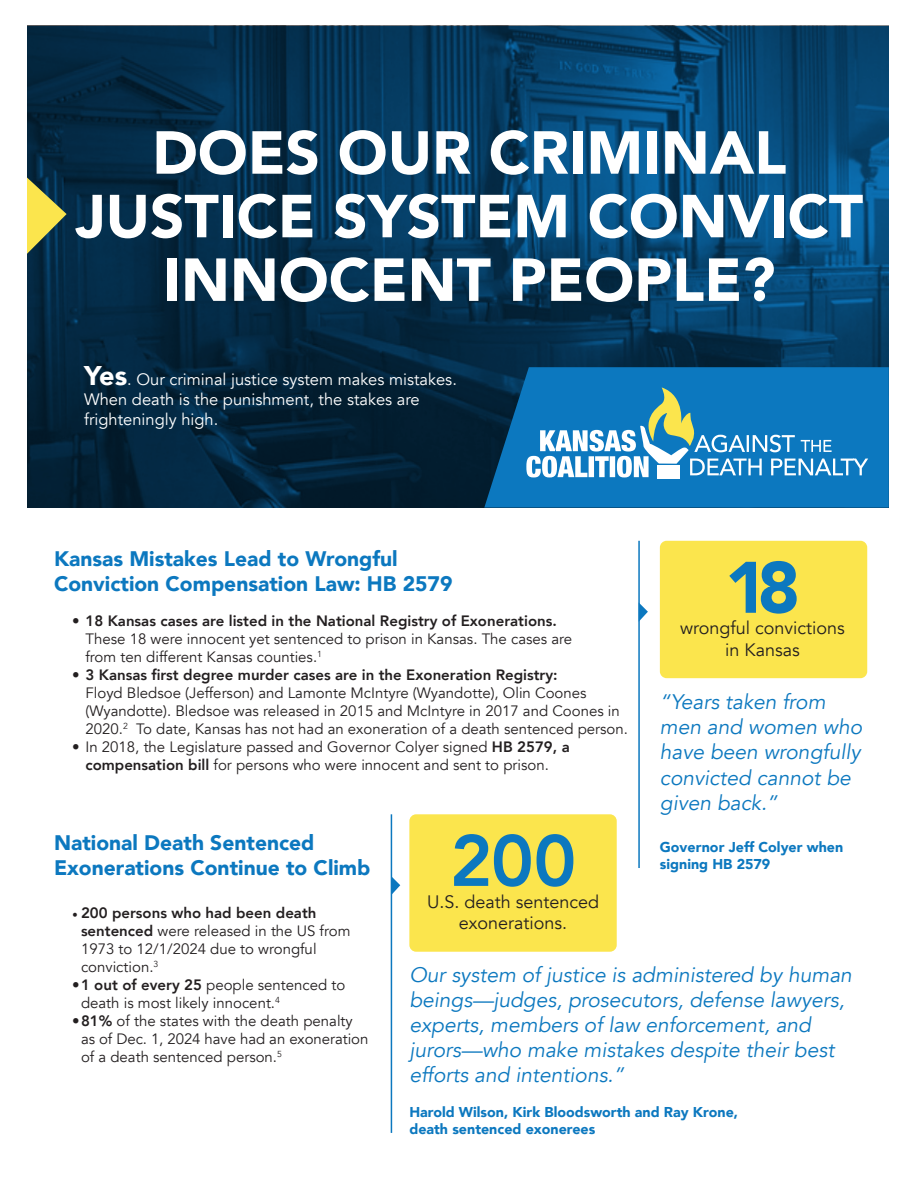
<style>
.page{position:relative;width:918px;height:1188px;background:#fff}
.page>*{position:absolute;margin:0;border:0;box-sizing:border-box;transform-origin:0 0}
.t1{font:800 72px "Avenir";color:#0c78bf}
.t2{font:900 72px "Avenir";color:#0c78bf}
.t3{font:900 60px/63.6px "Avenir";color:#fff;text-align:center}
.t4{font:italic 21px/25.2px "Avenir";color:#0c78bf}
.t5{font:900 21px "Avenir";color:#0c78bf}
.t6{font:18px/21.6px "Avenir";color:#231f20;text-align:center}
.t7{font:16.5px/19.8px "Avenir";color:#fff}
.t8{font:15px/18px "Avenir";color:#231f20}
.t9{font:800 15px "Avenir";color:#231f20}
.t10{font:900 14.25px "Avenir";color:#0c78bf}
.s1{font-weight:900;font-size:27px}
.s2{font-weight:400}
.s3{font-weight:800}
.s4{font-family:"Minion Pro";font-weight:400}
</style>
<div class="page">
<div style="left:409px;top:814px;width:208px;height:138px;background:#fbe54d;border-radius:7px"></div>
<div style="left:660px;top:541px;width:207px;height:137px;background:#fbe54d;border-radius:7px"></div>
<svg style="left:27px;top:26px;width:862px;height:482px;background:#043456"></svg>
<svg style="left:484px;top:367px;width:405px;height:141px;background:#0a6cad"></svg>
<div style="left:658px;top:465px;width:22px;height:14px;background:#fff"></div>
<svg style="left:526px;top:387px;width:342px;height:90px;background:#4094c6"></svg>
<hr style="left:638px;top:541px;width:2px;height:327px;background:#0c78bf">
<svg style="left:639px;top:602px;width:9px;height:20px"></svg>
<hr style="left:391px;top:814px;width:1px;height:319px;background:#0c78bf">
<svg style="left:392px;top:876px;width:8px;height:19px"></svg>
<svg style="left:27px;top:178px;width:40px;height:76px;background:#7e884c"></svg>
<p class="t3" style="left:152px;top:119px;width:636px">DOES OUR CRIMINAL</p>
<p class="t3" style="left:76px;top:183px;width:789px">JUSTICE SYSTEM CONVICT<br>INNOCENT PEOPLE?</p>
<p class="t7" style="left:84px;top:370px;width:374px"><span class="s1">Yes</span>. Our criminal justice system makes mistakes.<br>When death is the punishment, the stakes are frighteningly high.</p>
<p class="t5" style="left:54px;top:540px;width:345px">Kansas Mistakes Lead to Wrongful</p>
<p class="t5" style="left:54px;top:565px;width:400px">Conviction Compensation Law: HB 2579</p>
<p class="t9" style="left:72px;top:609px;width:486px">• 18 Kansas cases are listed in the National Registry of Exonerations.</p>
<p class="t8" style="left:86px;top:630px;width:488px">These 18 were innocent yet sentenced to prison in Kansas. The cases are</p>
<p class="t8" style="left:86px;top:648px;width:238px">from ten different Kansas counties.<sup>1</sup></p>
<p class="t9" style="left:72px;top:663px;width:487px"><span class="s2">•</span> 3 Kansas first degree murder cases are in the Exoneration Registry:</p>
<p class="t8" style="left:86px;top:684px;width:503px">Floyd Bledsoe (Jefferson) and Lamonte McIntyre (Wyandotte), Olin Coones</p>
<p class="t8" style="left:86px;top:702px;width:536px">(Wyandotte). Bledsoe was released in 2015 and McIntyre in 2017 and Coones in</p>
<p class="t8" style="left:86px;top:720px;width:544px">2020.<sup>2</sup> To date, Kansas has not had an exoneration of a death sentenced person.</p>
<p class="t8" style="left:72px;top:738px;width:499px">• In 2018, the Legislature passed and Governor Colyer signed <span class="s3">HB 2579, a</span></p>
<p class="t8" style="left:86px;top:756px;width:465px"><span class="s3">compensation bill</span> for persons who were innocent and sent to prison.</p>
<p class="t2" style="left:725px;top:526px;width:77px">18</p>
<p class="t6" style="left:680px;top:618px;width:166px">wrongful convictions in Kansas</p>
<p class="t4" style="left:660px;top:689px;width:167px">“Years taken from</p>
<p class="t4" style="left:660px;top:715px;width:204px">men and women who</p>
<p class="t4" style="left:660px;top:740px;width:202px">have been wrongfully</p>
<p class="t4" style="left:660px;top:765px;width:192px">convicted cannot be given back.”</p>
<p class="t10" style="left:660px;top:835px;width:185px">Governor Jeff Colyer when</p>
<p class="t10" style="left:660px;top:852px;width:112px">signing HB 2579</p>
<p class="t1" style="left:450px;top:805px;width:128px">200</p>
<p class="t6" style="left:427px;top:891px;width:174px">U.S. death sentenced</p>
<p class="t6" style="left:459px;top:912px;width:110px">exonerations.</p>
<p class="t5" style="left:54px;top:825px;width:262px">National Death Sentenced</p>
<p class="t5" style="left:54px;top:850px;width:318px">Exonerations Continue to Climb</p>
<p class="t9" style="left:72px;top:902px;width:246px"><span class="s4">•</span> 200 persons who had been death</p>
<p class="t8" style="left:81px;top:923px;width:271px"><span class="s3">sentenced</span> were released in the US from<br>1973 to 12/1/2024 due to wrongful</p>
<p class="t8" style="left:81px;top:959px;width:79px">conviction.<sup>3</sup></p>
<p class="t8" style="left:81px;top:977px;width:266px;text-indent:-9px">•<span class="s3">1 out of every 25</span> people sentenced to death is most likely innocent.<sup>4</sup></p>
<p class="t8" style="left:81px;top:1013px;width:289px;text-indent:-9px">•<span class="s3">81%</span> of the states with the death penalty as of Dec. 1, 2024 have had an exoneration of a death sentenced person.<sup>5</sup></p>
<p class="t4" style="left:409px;top:962px;width:444px">Our system of justice is administered by human beings—judges, prosecutors, defense lawyers, experts, members of law enforcement, and</p>
<p class="t4" style="left:409px;top:1038px;width:426px">jurors—who make mistakes despite their best efforts and intentions.”</p>
<p class="t10" style="left:409px;top:1099px;width:330px">Harold Wilson, Kirk Bloodsworth and Ray Krone,</p>
<p class="t10" style="left:409px;top:1116px;width:188px">death sentenced exonerees</p>
</div>
